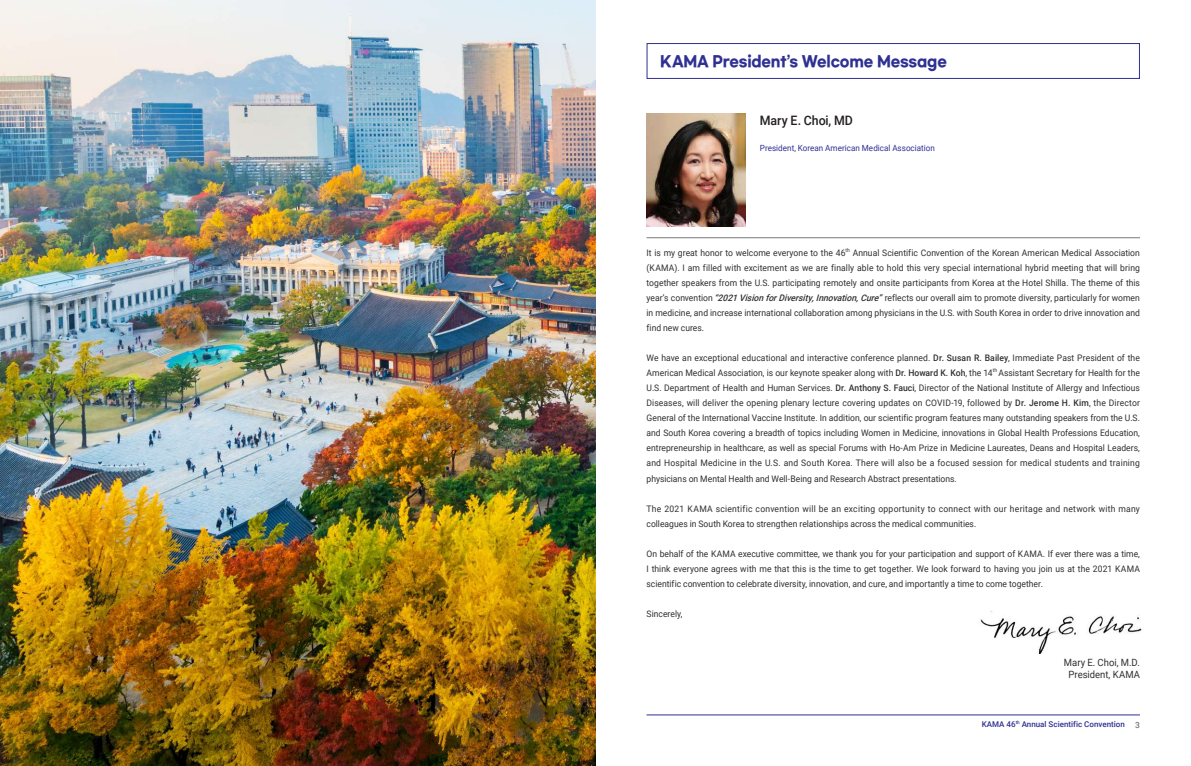
<style>
.page{position:relative;width:1191px;height:766px;background:#fff}
.page>*{position:absolute;margin:0;border:0;box-sizing:border-box;transform-origin:0 0}
.t1{font:700 15px "Gmarket Sans";letter-spacing:-.015em;color:#2e3092;scale:.93 1}
.t2{font:500 13px "Roboto";letter-spacing:-.01em;color:#231f20;scale:.95 1}
.t3{font:10px/12px "Roboto";letter-spacing:-.005em;color:#312f30;text-align:center;scale:.95 1}
.t4{font:9px/15px "Roboto";letter-spacing:.005em;color:#312f30;text-align:justify;scale:.95 1}
.t5{font:8.5px "Roboto";letter-spacing:.005em;color:#2e3092;scale:.95 1}
.t6{font:500 8px "Roboto";color:#2e3092}
.t7{font:5.2px "Roboto";color:#312f30;scale:.95 1}
.t8{font:500 4.7px "Roboto";color:#2e3092}
.s1{font-weight:500;font-style:italic}
.s2{font-weight:500}
.s3{font-size:8.5px;color:#76787b}
</style>
<div class="page">
<hr style="left:646px;top:714px;width:494px;height:1px;background:#2e3092">
<div style="left:646px;top:43px;width:494px;height:36px;border:1px solid #2e3092"></div>
<img style="left:646px;top:113px;width:100px;height:114px">
<img style="left:980px;top:611px;width:162px;height:42px">
<hr style="left:646px;top:237px;width:494px;height:1px;background:#76787b">
<img style="left:0;top:0;width:595px;height:765px">
<h1 class="t1" style="left:660px;top:52px;width:310px">KAMA President’s Welcome Message</h1>
<h2 class="t2" style="left:760px;top:111px;width:99px">Mary E. Choi, MD</h2>
<p class="t5" style="left:760px;top:142px;width:186px">President, Korean American Medical Association</p>
<p class="t4" style="left:646px;top:245px;width:211px">It is my great honor to welcome everyone to the 46</p>
<p class="t7" style="left:845px;top:246px;width:6px">th</p>
<p class="t4" style="left:646px;top:245px;width:521px;text-indent:206px">Annual Scientific Convention of the Korean American Medical Association (KAMA). I am filled with excitement as we are finally able to hold this very special international hybrid meeting that will bring together speakers from the U.S. participating remotely and onsite participants from Korea at the Hotel Shilla. The theme of this year’s convention <span class="s1">“2021VisionforDiversity,Innovation,Cure”</span>reflects our overall aim to promote diversity, particularly for women in medicine, and increase international collaboration among physicians in the U.S. with South Korea in order to drive innovation and find new cures.</p>
<p class="t4" style="left:646px;top:350px;width:521px">We have an exceptional educational and interactive conference planned. <span class="s2">Dr. Susan R. Bailey</span>, Immediate Past President of the<br>American Medical Association, is our keynote speaker along with <span class="s2">Dr. Howard K. Koh</span>, the 14</p>
<p class="t7" style="left:992px;top:366px;width:6px">th</p>
<p class="t4" style="left:646px;top:365px;width:521px;text-indent:352px">Assistant Secretary for Health for the U.S. Department of Health and Human Services. <span class="s2">Dr. Anthony S. Fauci</span>, Director of the National Institute of Allergy and Infectious Diseases, will deliver the opening plenary lecture covering updates on COVID-19, followed by <span class="s2">Dr. Jerome H. Kim</span>, the Director General of the International Vaccine Institute. In addition, our scientific program features many outstanding speakers from the U.S. and South Korea covering a breadth of topics including Women in Medicine, innovations in Global Health Professions Education, entrepreneurship in healthcare, as well as special Forums with Ho-Am Prize in Medicine Laureates, Deans and Hospital Leaders, and Hospital Medicine in the U.S. and South Korea. There will also be a focused session for medical students and training physicians on Mental Health and Well-Being and Research Abstract presentations.</p>
<p class="t4" style="left:646px;top:500px;width:521px">The 2021 KAMA scientific convention will be an exciting opportunity to connect with our heritage and network with many colleagues in South Korea to strengthen relationships across the medical communities.</p>
<p class="t4" style="left:646px;top:545px;width:521px">On behalf of the KAMA executive committee, we thank you for your participation and support of KAMA. If ever there was a time, I think everyone agrees with me that this is the time to get together. We look forward to having you join us at the 2021 KAMA scientific convention to celebrate diversity, innovation, and cure, and importantly a time to come together.</p>
<p class="t4" style="left:646px;top:605px;width:39px">Sincerely,</p>
<p class="t3" style="left:1064px;top:656px;width:81px">Mary E. Choi, M.D.<br>President, KAMA</p>
<p class="t6" style="left:981px;top:718px;width:35px">KAMA 46</p>
<p class="t8" style="left:1015px;top:718px;width:6px">th</p>
<p class="t6" style="left:1021px;top:718px;width:120px">Annual Scientific Convention <span class="s3">3</span></p>
</div>
